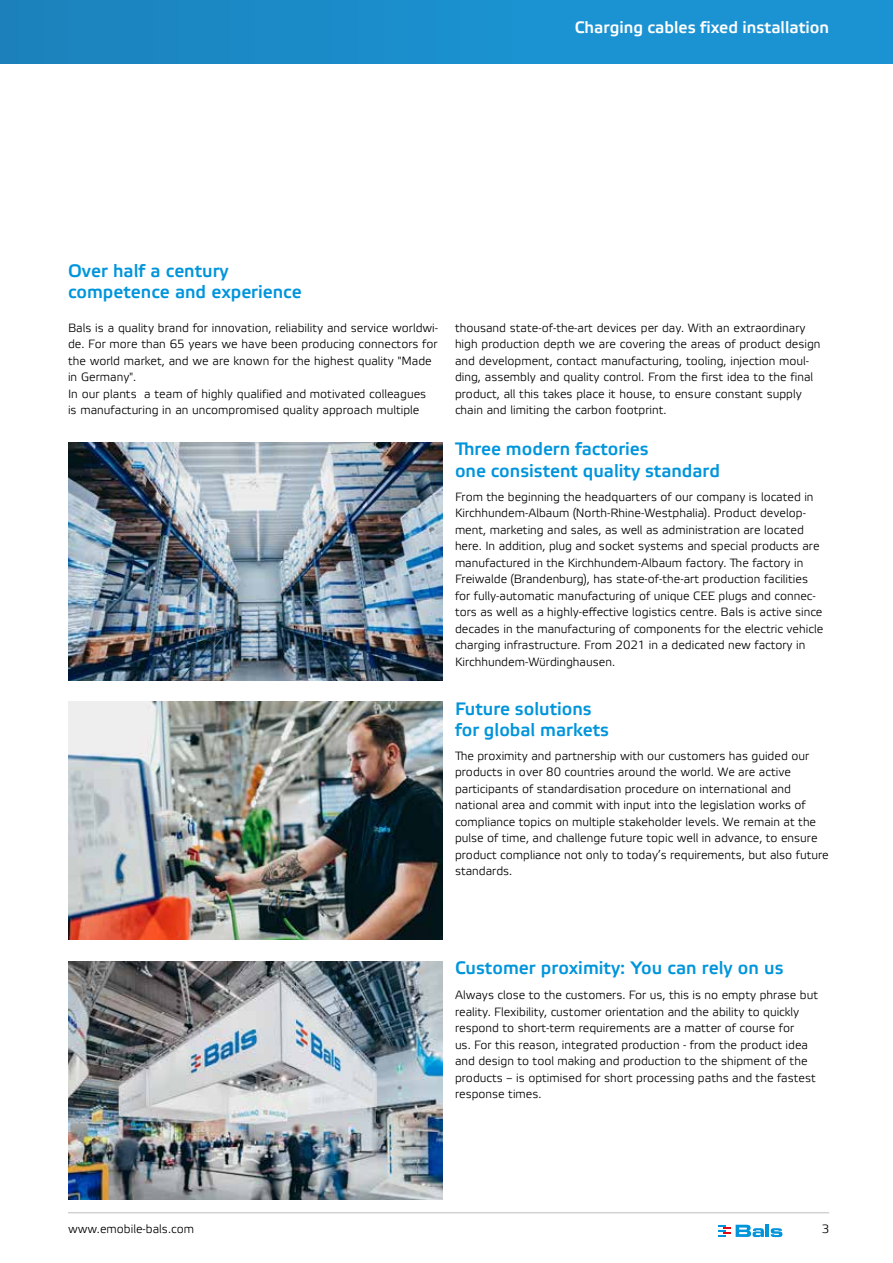
<style>
.page{position:relative;width:893px;height:1263px;background:#fff}
.page>*{position:absolute;margin:0;border:0;box-sizing:border-box;transform-origin:0 0}
.t1{font:500 18px/21.6px "Etelka";color:#0095db}
.t2{font:500 16.5px "Etelka";color:#fff}
.t3{font:300 12px/16.5px "Etelka";color:#000}
</style>
<div class="page">
<div style="left:0;top:0;width:893px;height:64px;background:linear-gradient(to right,#1b84be,#1b97d7)"></div>
<svg style="left:719px;top:1225px;width:63px;height:12px"></svg>
<hr style="left:68px;top:1212px;width:761px;height:1px;background:#d2d2d2">
<img style="left:68px;top:702px;width:374px;height:238px">
<img style="left:68px;top:442px;width:374px;height:238px">
<img style="left:68px;top:961px;width:374px;height:238px">
<h2 class="t2" style="left:575px;top:17px;width:256px">Charging cables fixed installation</h2>
<h1 class="t1" style="left:68px;top:260px;width:235px">Over half a century competence and experience</h1>
<p class="t3" style="left:68px;top:320px;width:372px">Bals is a quality brand for innovation, reliability and service worldwi&shy;de. For more than 65 years we have been producing connectors for the world market, and we are known for the highest quality "Made in Germany".<br>In our plants a team of highly qualified and motivated colleagues<br>is manufacturing in an uncompromised quality approach multiple</p>
<p class="t3" style="left:455px;top:320px;width:367px">thousand state-of-the-art devices per day. With an extraordinary high production depth we are covering the areas of product design and development, contact manufacturing, tooling, injection moul&shy;ding, assembly and quality control. From the first idea to the final product, all this takes place it house, to ensure constant supply chain and limiting the carbon footprint.</p>
<h1 class="t1" style="left:455px;top:438px;width:266px">Three modern factories<br>one consistent quality standard</h1>
<p class="t3" style="left:455px;top:488px;width:370px">From the beginning the headquarters of our company is located in Kirchhundem-Albaum (North-Rhine-Westphalia). Product develop&shy;ment, marketing and sales, as well as administration are located here. In addition, plug and socket systems and special products are manufactured in the Kirchhundem-Albaum factory. The factory in Freiwalde (Brandenburg), has state-of-the-art production facilities for fully-automatic manufacturing of unique CEE plugs and connec&shy;tors as well as a highly-effective logistics centre. Bals is active since decades in the manufacturing of components for the electric vehicle charging infrastructure. From 2021 in a dedicated new factory in Kirchhundem-Würdinghausen.</p>
<h1 class="t1" style="left:455px;top:698px;width:156px">Future solutions for global markets</h1>
<p class="t3" style="left:455px;top:748px;width:375px">The proximity and partnership with our customers has guided our products in over 80 countries around the world. We are active participants of standardisation procedure on international and national area and commit with input into the legislation works of compliance topics on multiple stakeholder levels. We remain at the pulse of time, and challenge future topic well in advance, to ensure product compliance not only to today’s requirements, but also future standards.</p>
<h1 class="t1" style="left:455px;top:957px;width:330px">Customer proximity: You can rely on us</h1>
<p class="t3" style="left:455px;top:987px;width:365px">Always close to the customers. For us, this is no empty phrase but reality. Flexibility, customer orientation and the ability to quickly respond to short-term requirements are a matter of course for<br>us. For this reason, integrated production - from the product idea and design to tool making and production to the shipment of the products – is optimised for short processing paths and the fastest response times.</p>
<p class="t3" style="left:68px;top:1221px;width:127px">www.emobile-bals.com</p>
<p class="t3" style="left:822px;top:1221px;width:9px">3</p>
</div>
